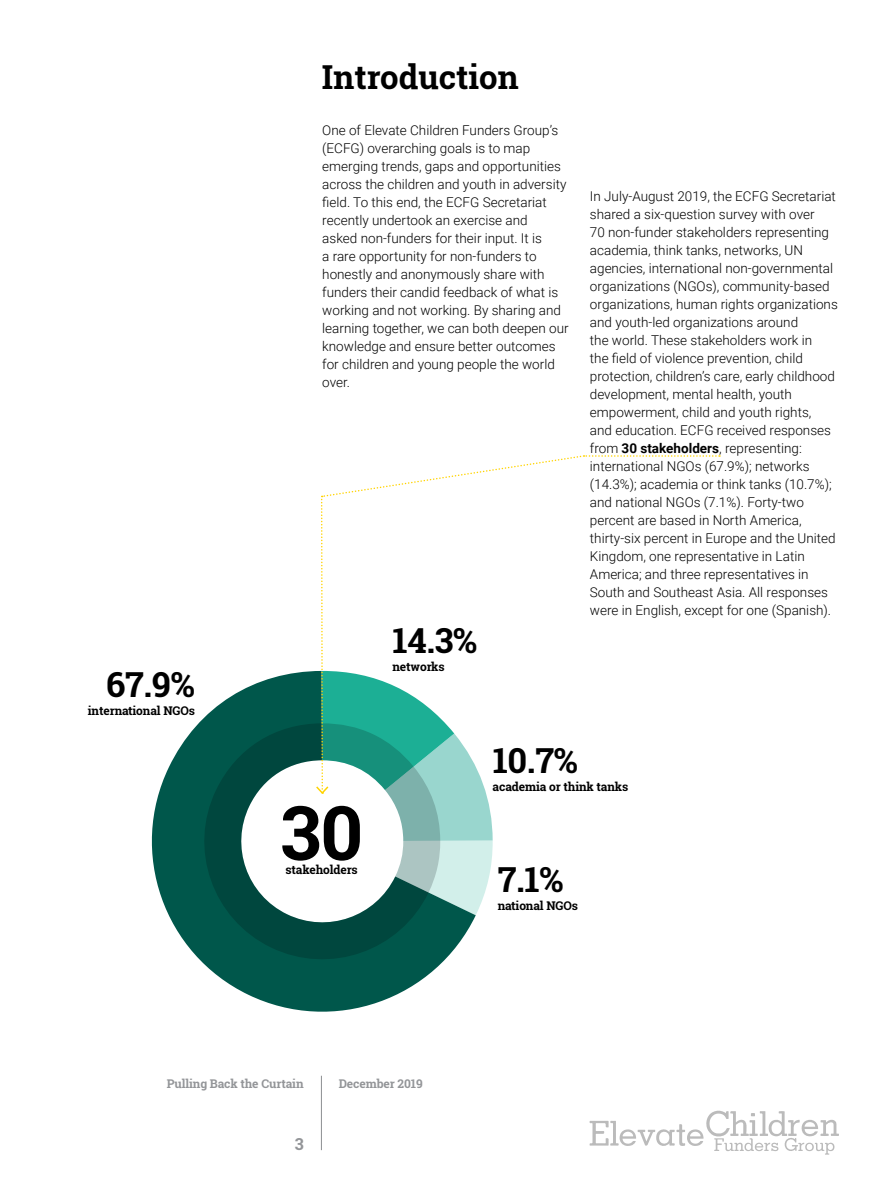
<style>
.page{position:relative;width:893px;height:1188px;background:#fff}
.page>*{position:absolute;margin:0;border:0;box-sizing:border-box;transform-origin:0 0}
.t1{font:700 75px "Roboto Slab";color:#000}
.t2{font:700 34.5px "Roboto Slab";color:#000}
.t3{font:700 33px "Roboto Slab";color:#000}
.t4{font:700 16.5px "Roboto Slab";color:#939598}
.t5{font:300 13.5px/18px "Roboto";color:#000}
.t6{font:700 12px "Roboto Slab";letter-spacing:-.01em;color:#000}
.t7{font:700 12px "Roboto Slab";letter-spacing:-.01em;color:#939598}
.s1{font-weight:700}
</style>
<div class="page">
<hr style="left:321px;top:1076px;width:1px;height:74px;background:#939598">
<svg style="left:589px;top:1110px;width:250px;height:45px"></svg>
<svg style="left:151px;top:697px;width:315px;height:315px;fill:#00574b"></svg>
<svg style="left:191px;top:723px;width:249px;height:238px;background:#015248"></svg>
<svg style="left:230px;top:455px;width:490px;height:479px"></svg>
<h2 class="t2" style="left:106px;top:661px;width:90px">67.9%</h2>
<p class="t6" style="left:88px;top:703px;width:109px">international NGOs</p>
<h3 class="t3" style="left:322px;top:54px;width:198px">Introduction</h3>
<p class="t5" style="left:322px;top:120px;width:248px">One of Elevate Children Funders Group’s (ECFG) overarching goals is to map emerging trends, gaps and opportunities across the children and youth in adversity field. To this end, the ECFG Secretariat recently undertook an exercise and<br>asked non-funders for their input. It is<br>a rare opportunity for non-funders to honestly and anonymously share with funders their candid feedback of what is working and not working. By sharing and learning together, we can both deepen our knowledge and ensure better outcomes for children and young people the world over.</p>
<h2 class="t2" style="left:392px;top:617px;width:86px">14.3%</h2>
<p class="t6" style="left:392px;top:658px;width:54px">networks</p>
<p class="t5" style="left:590px;top:187px;width:249px">In July-August 2019, the ECFG Secretariat shared a six-question survey with over<br>70 non-funder stakeholders representing academia, think tanks, networks, UN agencies, international non-governmental organizations (NGOs), community-based organizations, human rights organizations and youth-led organizations around<br>the world. These stakeholders work in<br>the field of violence prevention, child protection, children’s care, early childhood development, mental health, youth empowerment, child and youth rights,<br>and education. ECFG received responses from <span class="s1">30 stakeholders</span>, representing: international NGOs (67.9%); networks (14.3%); academia or think tanks (10.7%); and national NGOs (7.1%). Forty-two percent are based in North America, thirty-six percent in Europe and the United Kingdom, one representative in Latin America; and three representatives in South and Southeast Asia. All responses were in English, except for one (Spanish).</p>
<h1 class="t1" style="left:280px;top:781px;width:84px">30</h1>
<p class="t6" style="left:286px;top:862px;width:74px">stakeholders</p>
<h2 class="t2" style="left:493px;top:736px;width:87px">10.7%</h2>
<p class="t6" style="left:493px;top:778px;width:137px">academia or think tanks</p>
<h2 class="t2" style="left:498px;top:856px;width:67px">7.1%</h2>
<p class="t6" style="left:498px;top:898px;width:82px">national NGOs</p>
<p class="t7" style="left:167px;top:1076px;width:138px">Pulling Back the Curtain</p>
<p class="t7" style="left:339px;top:1076px;width:85px">December 2019</p>
<p class="t4" style="left:295px;top:1133px;width:10px">3</p>
</div>
